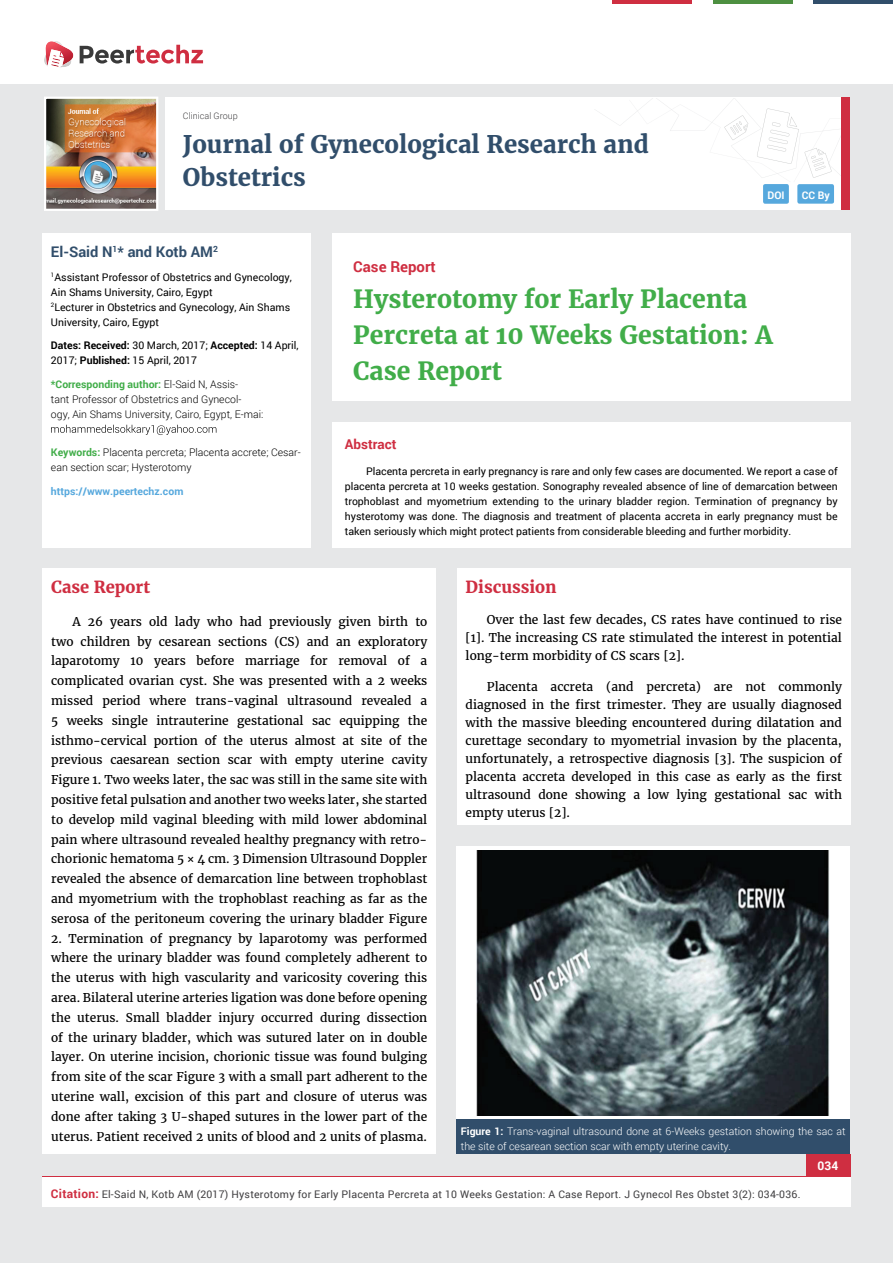
<style>
.page{position:relative;width:893px;height:1263px;background:#e6e7e8}
.page>*{position:absolute;margin:0;border:0;box-sizing:border-box;transform-origin:0 0}
.t1{font:700 24.75px/36px "Merriweather";color:#41ad49}
.t2{font:700 24px/33px "Merriweather";color:#314e6b}
.t3{font:700 16.5px "Merriweather";color:#cf2e41}
.t4{font:700 15px "Roboto";color:#cf2e41}
.t5{font:700 14.7px "Roboto";color:#314e6b}
.t6{font:700 13.5px "Roboto";color:#cf2e41}
.t7{font:12px/19.8px "Merriweather";color:#000;text-align:justify}
.t8{font:700 12px "Roboto";color:#fff}
.t9{font:10.5px/15px "Roboto";color:#000}
.t10{font:300 10.5px/15px "Roboto";color:#000}
.t11{font:10.5px "Roboto";letter-spacing:.02em;color:#414042}
.t12{font:300 10.5px/15px "Roboto";color:#fff}
.t13{font:700 10.5px "Roboto";color:#56a8dd}
.t14{font:700 10.5px "Roboto";color:#fff}
.t15{font:300 9px "Roboto";color:#414042}
.s1{font-weight:700}
.s2{font-weight:700;color:#41ad49}
.s3{font-weight:700;font-size:12px;color:#cf2e41}
</style>
<div class="page">
<div style="left:165px;top:98px;width:684px;height:112px;background:#fff"></div>
<svg style="left:596px;top:99px;width:245px;height:79px"></svg>
<div style="left:841px;top:98px;width:8px;height:112px;background:#cf2e41"></div>
<img style="left:44px;top:97px;width:114px;height:114px">
<div style="left:0;top:0;width:893px;height:83px;background:#fff"></div>
<svg style="left:44px;top:41px;width:159px;height:27px"></svg>
<div style="left:763px;top:184px;width:26px;height:20px;background:#56a8dd;border-radius:2px"></div>
<div style="left:797px;top:184px;width:37px;height:20px;background:#56a8dd;border-radius:2px"></div>
<hr style="left:713px;top:0;width:79px;height:3px;background:#4d9041">
<hr style="left:612px;top:0;width:80px;height:3px;background:#cf2e41">
<hr style="left:813px;top:0;width:80px;height:3px;background:#314e6b">
<div style="left:806px;top:1154px;width:44px;height:51px;background:#cf2e41"></div>
<div style="left:42px;top:1177px;width:809px;height:30px;background:#fff"></div>
<div style="left:332px;top:422px;width:518px;height:125px;background:#fff"></div>
<div style="left:332px;top:233px;width:518px;height:168px;background:#fff"></div>
<div style="left:42px;top:233px;width:269px;height:314px;background:#fff"></div>
<svg style="left:51px;top:425px;width:165px;height:10px"></svg>
<div style="left:43px;top:569px;width:393px;height:585px;background:#fff"></div>
<div style="left:457px;top:569px;width:393px;height:256px;background:#fff"></div>
<div style="left:457px;top:847px;width:393px;height:273px;background:#fff"></div>
<div style="left:457px;top:1120px;width:393px;height:34px;background:#314e6b"></div>
<img style="left:477px;top:851px;width:352px;height:264px">
<p class="t15" style="left:183px;top:110px;width:56px">Clinical Group</p>
<h2 class="t2" style="left:183px;top:128px;width:467px">Journal of Gynecological Research and<br>Obstetrics</h2>
<p class="t14" style="left:767px;top:188px;width:19px">DOI</p>
<p class="t14" style="left:802px;top:188px;width:29px">CC By</p>
<p class="t5" style="left:51px;top:242px;width:168px">El-Said N<sup>1</sup>* and Kotb AM<sup>2</sup></p>
<p class="t9" style="left:51px;top:269px;width:242px"><sup>1</sup>Assistant Professor of Obstetrics and Gynecology, Ain Shams University, Cairo, Egypt<br><sup>2</sup>Lecturer in Obstetrics and Gynecology, Ain Shams University, Cairo, Egypt</p>
<p class="t9" style="left:51px;top:338px;width:249px"><span class="s1">Dates: Received:</span> 30 March, 2017; <span class="s1">Accepted:</span> 14 April,<br>2017; <span class="s1">Published:</span> 15 April, 2017</p>
<p class="t10" style="left:51px;top:376px;width:214px"><span class="s2">*Corresponding author:</span> El-Said N, Assis-<br>tant Professor of Obstetrics and Gynecol-<br>ogy, Ain Shams University, Cairo, Egypt, E-mai:</p>
<p class="t10" style="left:51px;top:445px;width:251px"><span class="s2">Keywords:</span> Placenta percreta; Placenta accrete; Cesar&shy;ean section scar; Hysterotomy</p>
<p class="t13" style="left:51px;top:484px;width:134px">https://www.peertechz.com</p>
<p class="t4" style="left:353px;top:256px;width:84px">Case Report</p>
<h1 class="t1" style="left:353px;top:281px;width:421px">Hysterotomy for Early Placenta<br>Percreta at 10 Weeks Gestation: A<br>Case Report</h1>
<p class="t6" style="left:345px;top:435px;width:53px">Abstract</p>
<p class="t9" style="left:345px;top:463px;width:495px;text-align:justify;text-indent:21px">Placenta percreta in early pregnancy is rare and only few cases are documented. We report a case of placenta percreta at 10 weeks gestation. Sonography revealed absence of line of demarcation between trophoblast and myometrium extending to the urinary bladder region. Termination of pregnancy by hysterotomy was done. The diagnosis and treatment of placenta accreta in early pregnancy must be taken seriously which might protect patients from considerable bleeding and further morbidity.</p>
<h3 class="t3" style="left:51px;top:577px;width:100px">Case Report</h3>
<p class="t7" style="left:51px;top:612px;width:378px;text-indent:21px">A 26 years old lady who had previously given birth to two children by cesarean sections (CS) and an exploratory laparotomy 10 years before marriage for removal of a complicated ovarian cyst. She was presented with a 2 weeks missed period where trans-vaginal ultrasound revealed a 5 weeks single intrauterine gestational sac equipping the isthmo-cervical portion of the uterus almost at site of the previous caesarean section scar with empty uterine cavity Figure 1. Two weeks later, the sac was still in the same site with positive fetal pulsation and another two weeks later, she started to develop mild vaginal bleeding with mild lower abdominal pain where ultrasound revealed healthy pregnancy with retro&shy;chorionic hematoma 5 × 4 cm. 3 Dimension Ultrasound Doppler revealed the absence of demarcation line between trophoblast and myometrium with the trophoblast reaching as far as the serosa of the peritoneum covering the urinary bladder Figure</p>
<p class="t7" style="left:51px;top:928px;width:378px">2. Termination of pregnancy by laparotomy was performed where the urinary bladder was found completely adherent to the uterus with high vascularity and varicosity covering this area. Bilateral uterine arteries ligation was done before opening the uterus. Small bladder injury occurred during dissection of the urinary bladder, which was sutured later on in double layer. On uterine incision, chorionic tissue was found bulging from site of the scar Figure 3 with a small part adherent to the uterine wall, excision of this part and closure of uterus was done after taking 3 U-shaped sutures in the lower part of the uterus. Patient received 2 units of blood and 2 units of plasma.</p>
<h3 class="t3" style="left:466px;top:577px;width:93px">Discussion</h3>
<p class="t7" style="left:466px;top:611px;width:378px;line-height:18px;text-indent:21px">Over the last few decades, CS rates have continued to rise [1]. The increasing CS rate stimulated the interest in potential long-term morbidity of CS scars [2].</p>
<p class="t7" style="left:466px;top:678px;width:378px;line-height:18px;text-indent:21px">Placenta accreta (and percreta) are not commonly diagnosed in the first trimester. They are usually diagnosed with the massive bleeding encountered during dilatation and curettage secondary to myometrial invasion by the placenta, unfortunately, a retrospective diagnosis [3]. The suspicion of placenta accreta developed in this case as early as the first ultrasound done showing a low lying gestational sac with empty uterus [2].</p>
<p class="t12" style="left:461px;top:1123px;width:386px"><span class="s1">Figure 1:</span> Trans-vaginal ultrasound done at 6-Weeks gestation showing the sac at the site of cesarean section scar with empty uterine cavity.</p>
<p class="t8" style="left:817px;top:1158px;width:22px">034</p>
<p class="t11" style="left:51px;top:1187px;width:751px"><span class="s3">Citation:</span> El-Said N, Kotb AM (2017) Hysterotomy for Early Placenta Percreta at 10 Weeks Gestation: A Case Report. J Gynecol Res Obstet 3(2): 034-036.</p>
</div>
